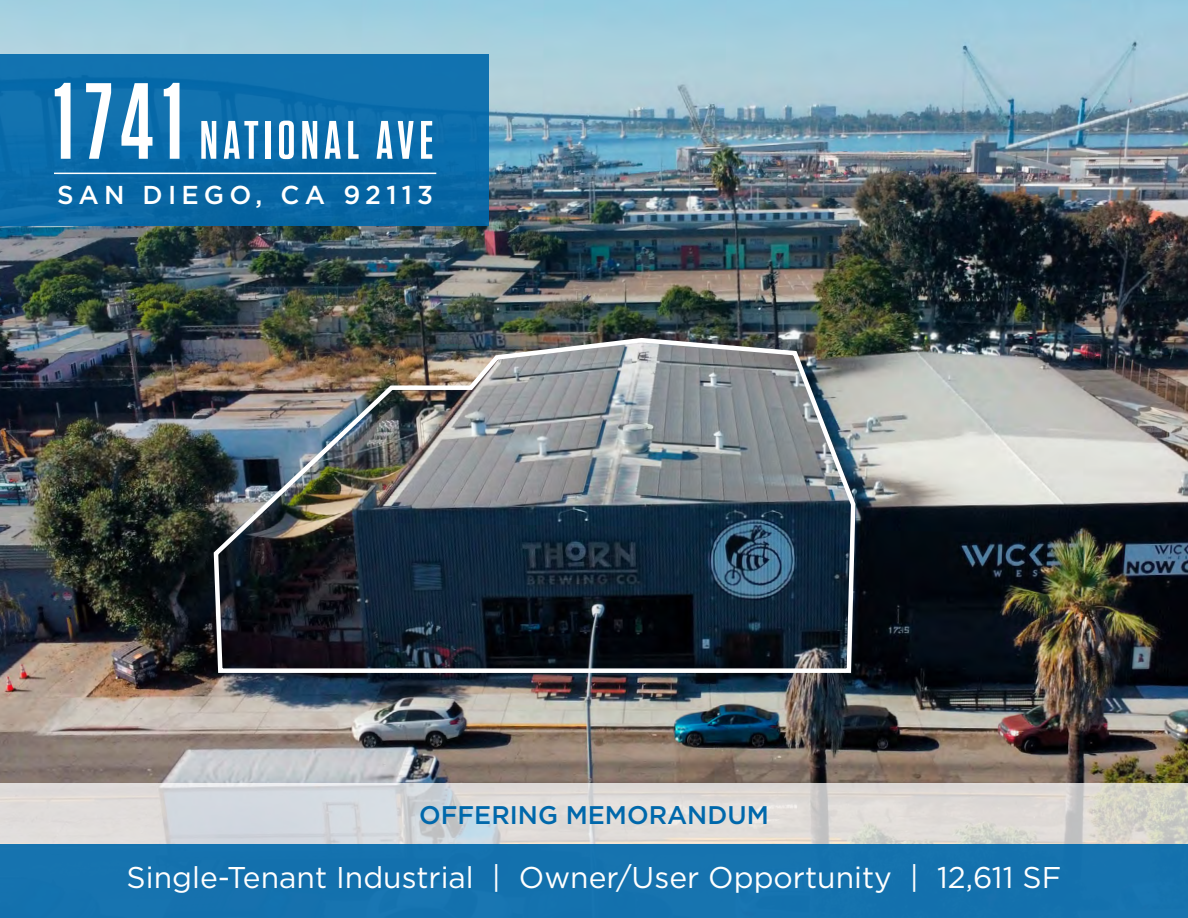
<style>
.page{position:relative;width:1188px;height:918px;background:#fff}
.page>*{position:absolute;margin:0;border:0;box-sizing:border-box;transform-origin:0 0}
.t1{font:600 54px "Tungsten Narrow";letter-spacing:.1em;color:#fff}
.t2{font:30px "Gotham";color:#fff}
.t3{font:500 25.8px "Gotham";letter-spacing:.2em;color:#fff}
.t4{font:500 25.5px "Gotham";color:#0068ab}
.s1{font-size:108px}
</style>
<div class="page">
<img style="left:0;top:0;width:1188px;height:783px">
<svg style="left:0;top:783px;width:1188px;height:61px;fill:#dddad9"></svg>
<div style="left:0;top:844px;width:1188px;height:74px;background:#1572ae"></div>
<div style="left:0;top:54px;width:488px;height:172px;background:#0a6cab"></div>
<hr style="left:54px;top:173px;width:382px;height:1px;background:#fff">
<img style="left:211px;top:336px;width:647px;height:339px">
<h1 class="t1" style="left:54px;top:113px;width:381px"><span class="s1">1741</span> NATIONAL AVE</h1>
<p class="t3" style="left:57px;top:178px;width:378px">SAN DIEGO, CA 92113</p>
<p class="t4" style="left:419px;top:798px;width:351px">OFFERING MEMORANDUM</p>
<p class="t2" style="left:127px;top:858px;width:936px">Single-Tenant Industrial | Owner/User Opportunity | 12,611 SF</p>
</div>
